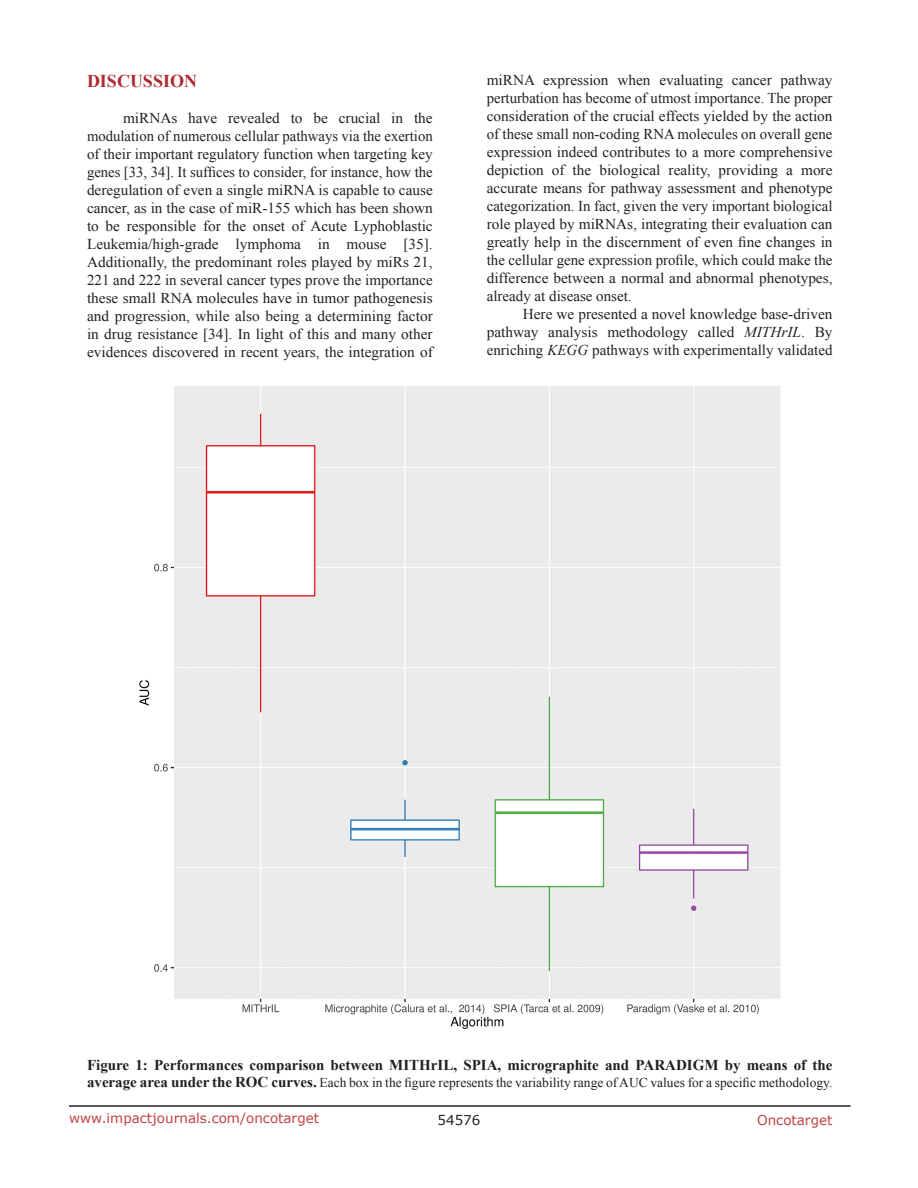
<style>
.page{position:relative;width:918px;height:1188px;background:#fff}
.page>*{position:absolute;margin:0;border:0;box-sizing:border-box;transform-origin:0 0}
.t1{font:700 18px "Times New Roman";color:#ac2b31}
.t2{font:15px/18px "Times New Roman";color:#231f20;text-align:justify}
.t3{font:700 15px "Times New Roman";color:#231f20}
.t4{font:13.5px "Times New Roman";color:#231f20}
.t5{font:13.5px "Verdana";color:#c24141}
.t6{font:13.5px "Verdana";color:#231f20}
.s1{font-style:italic}
.s2{font-weight:700;font-size:15px}
</style>
<div class="page">
<hr style="left:69px;top:1105px;width:781px;height:2px;background:#231f20">
<img style="left:139px;top:386px;width:641px;height:644px">
<p class="t1" style="left:87px;top:69px;width:112px">DISCUSSION</p>
<p class="t2" style="left:87px;top:109px;width:347px;text-indent:36px">miRNAs have revealed to be crucial in the modulation of numerous cellular pathways via the exertion of their important regulatory function when targeting key genes [33, 34]. It suffices to consider, for instance, how the deregulation of even a single miRNA is capable to cause cancer, as in the case of miR-155 which has been shown to be responsible for the onset of Acute Lyphoblastic Leukemia/high-grade lymphoma in mouse [35].<br>Additionally, the predominant roles played by miRs 21, 221 and 222 in several cancer types prove the importance these small RNA molecules have in tumor pathogenesis and progression, while also being a determining factor in drug resistance [34]. In light of this and many other evidences discovered in recent years, the integration of</p>
<p class="t2" style="left:487px;top:71px;width:347px">miRNA expression when evaluating cancer pathway perturbation has become of utmost importance. The proper consideration of the crucial effects yielded by the action of these small non-coding RNA molecules on overall gene expression indeed contributes to a more comprehensive depiction of the biological reality, providing a more accurate means for pathway assessment and phenotype categorization. In fact, given the very important biological role played by miRNAs, integrating their evaluation can greatly help in the discernment of even fine changes in the cellular gene expression profile, which could make the difference between a normal and abnormal phenotypes, already at disease onset.</p>
<p class="t2" style="left:487px;top:305px;width:347px;text-indent:36px">Here we presented a novel knowledge base-driven pathway analysis methodology called <span class="s1">MITHrIL</span>. By enriching <span class="s1">KEGG</span> pathways with experimentally validated</p>
<p class="t3" style="left:87px;top:1055px;width:747px">Figure 1: Performances comparison between MITHrIL, SPIA, micrographite and PARADIGM by means of the</p>
<p class="t4" style="left:87px;top:1073px;width:747px"><span class="s2">average area under the ROC curves.</span> Each box in the figure represents the variability range of AUC values for a specific methodology.</p>
<p class="t5" style="left:69px;top:1109px;width:252px">www.impactjournals.com/oncotarget</p>
<p class="t6" style="left:438px;top:1111px;width:44px">54576</p>
<p class="t5" style="left:757px;top:1111px;width:77px">Oncotarget</p>
</div>
